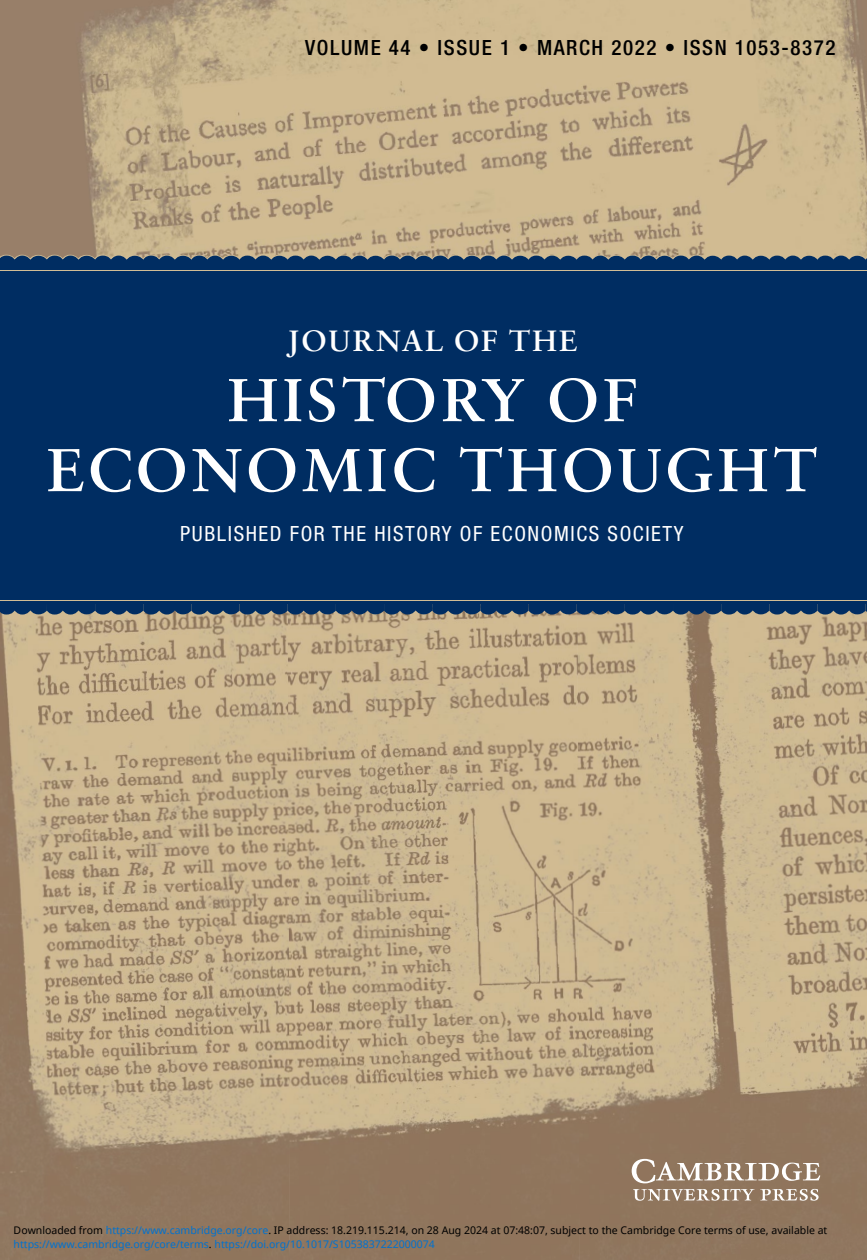
<style>
.page{position:relative;width:867px;height:1260px;background:#fff}
.page>*{position:absolute;margin:0;border:0;box-sizing:border-box;transform-origin:0 0}
.t1{font:600 64.75px/70px "Sabon";letter-spacing:.05em;color:#fff;text-align:center}
.t2{font:600 31.5px "Sabon";letter-spacing:.05em;color:#fff}
.t3{font:condensed 21px "Helvetica Neue";letter-spacing:.075em;color:#fff}
.t4{font:500 condensed 21px "Helvetica Neue";letter-spacing:.075em;color:#000}
.t5{font:10.5px "Noto Sans";color:#000}
.t6{font:10.5px "Noto Sans";color:#0172cf}
.s1{color:#0172cf}
.s2{color:#000}
</style>
<div class="page">
<img style="left:578px;top:615px;width:288px;height:296px">
<img style="left:290px;top:911px;width:576px;height:349px">
<img style="left:289px;top:615px;width:289px;height:299px">
<img style="left:1px;top:615px;width:288px;height:298px">
<img style="left:1px;top:913px;width:289px;height:347px">
<img style="left:1px;top:0;width:507px;height:255px">
<img style="left:508px;top:0;width:120px;height:255px">
<img style="left:628px;top:0;width:238px;height:255px">
<svg style="left:631px;top:1159px;width:189px;height:24px"></svg>
<svg style="left:632px;top:1189px;width:122px;height:12px"></svg>
<svg style="left:760px;top:1189px;width:58px;height:12px"></svg>
<svg style="left:1px;top:255px;width:865px;height:360px;background:#2c4a6b"></svg>
<div style="left:0;top:260px;width:866px;height:344px;background:#002d62"></div>
<hr style="left:0;top:270px;width:866px;height:1px;background:#d2bd95">
<hr style="left:0;top:600px;width:866px;height:1px;background:#d2bd95">
<hr style="left:0;top:0;width:1px;height:1260px;background:#002d62">
<h3 class="t4" style="left:305px;top:35px;width:531px">VOLUME 44 • ISSUE 1 • MARCH 2022 • ISSN 1053-8372</h3>
<h2 class="t2" style="left:286px;top:322px;width:292px">JOURNAL OF THE</h2>
<h1 class="t1" style="left:46px;top:364px;width:772px">HISTORY OF<br>ECONOMIC THOUGHT</h1>
<h3 class="t3" style="left:180px;top:522px;width:504px">PUBLISHED FOR THE HISTORY OF ECONOMICS SOCIETY</h3>
<p class="t5" style="left:14px;top:1222px;width:815px">Downloaded from <span class="s1">https://www.cambridge.org/core</span>. IP address: 18.219.115.214, on 28 Aug 2024 at 07:48:07, subject to the Cambridge Core terms of use, available at</p>
<p class="t6" style="left:14px;top:1236px;width:422px">https://www.cambridge.org/core/terms<span class="s2">.</span> https://doi.org/10.1017/S1053837222000074</p>
</div>
